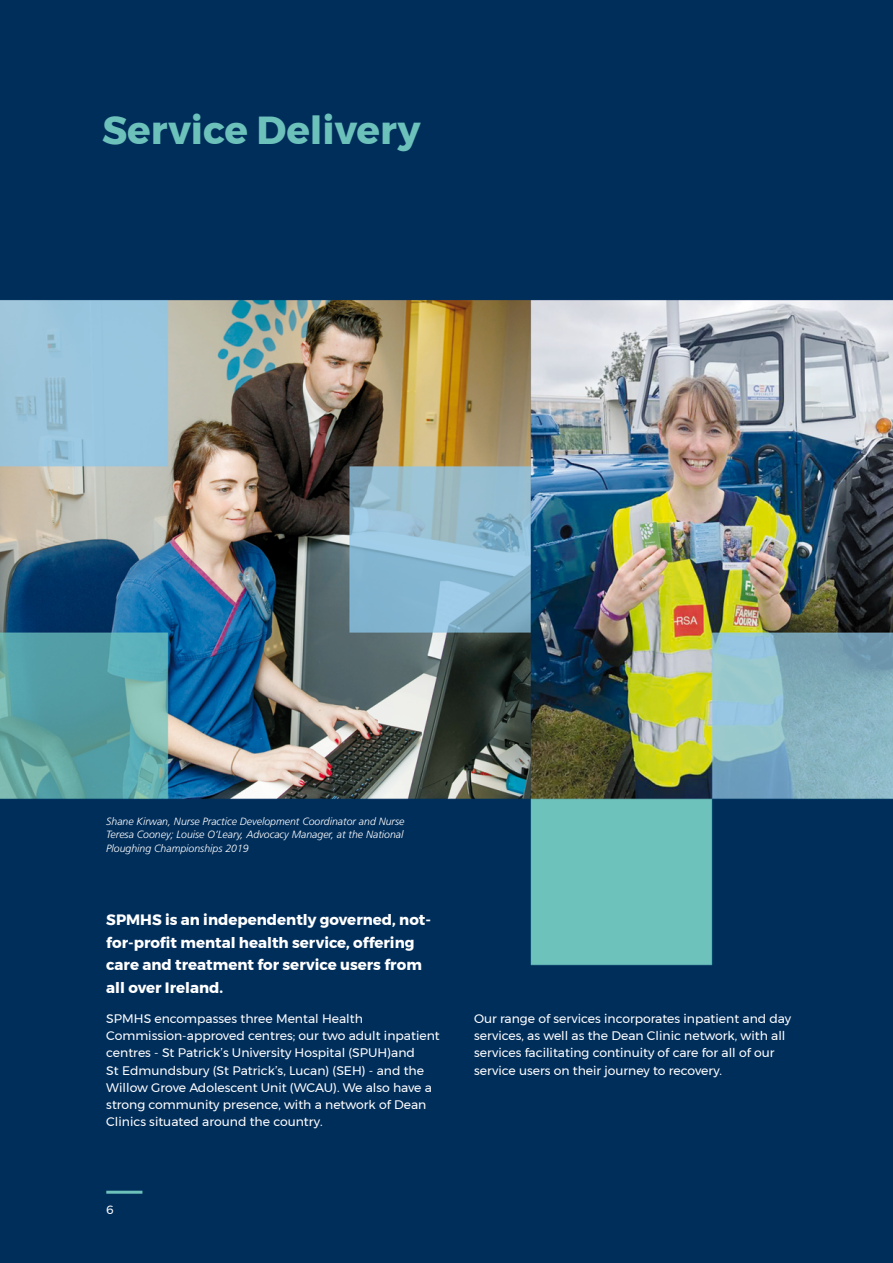
<style>
.page{position:relative;width:893px;height:1263px;background:#fff}
.page>*{position:absolute;margin:0;border:0;box-sizing:border-box;transform-origin:0 0}
.t1{font:700 39px "Montserrat";color:#6dc1bb}
.t2{font:700 15px/22.5px "Montserrat";color:#fff}
.t3{font:12.3px/17.2px "Montserrat";color:#fff}
.t4{font:12px "Montserrat";color:#fff}
.t5{font:italic 300 10.5px/13.5px "Frutiger";color:#fff;text-align:justify}
</style>
<div class="page">
<img style="left:0;top:0;width:893px;height:1263px">
<hr style="left:106px;top:1191px;width:36px;height:3px;background:#6dc1bb">
<h1 class="t1" style="left:102px;top:99px;width:320px">Service Delivery</h1>
<p class="t5" style="left:106px;top:814px;width:300px">Shane Kirwan, Nurse Practice Development Coordinator and Nurse Teresa Cooney; Louise O’Leary, Advocacy Manager, at the National Ploughing Championships 2019</p>
<p class="t2" style="left:106px;top:909px;width:326px">SPMHS is an independently governed, not&shy;for-profit mental health service, offering care and treatment for service users from all over Ireland.</p>
<p class="t3" style="left:106px;top:1010px;width:335px">SPMHS encompasses three Mental Health Commission-approved centres; our two adult inpatient centres - St Patrick’s University Hospital (SPUH)and<br>St Edmundsbury (St Patrick’s, Lucan) (SEH) - and the Willow Grove Adolescent Unit (WCAU). We also have a strong community presence, with a network of Dean Clinics situated around the country.</p>
<p class="t3" style="left:474px;top:1010px;width:319px">Our range of services incorporates inpatient and day services, as well as the Dean Clinic network, with all services facilitating continuity of care for all of our service users on their journey to recovery.</p>
<p class="t4" style="left:106px;top:1200px;width:9px">6</p>
</div>
